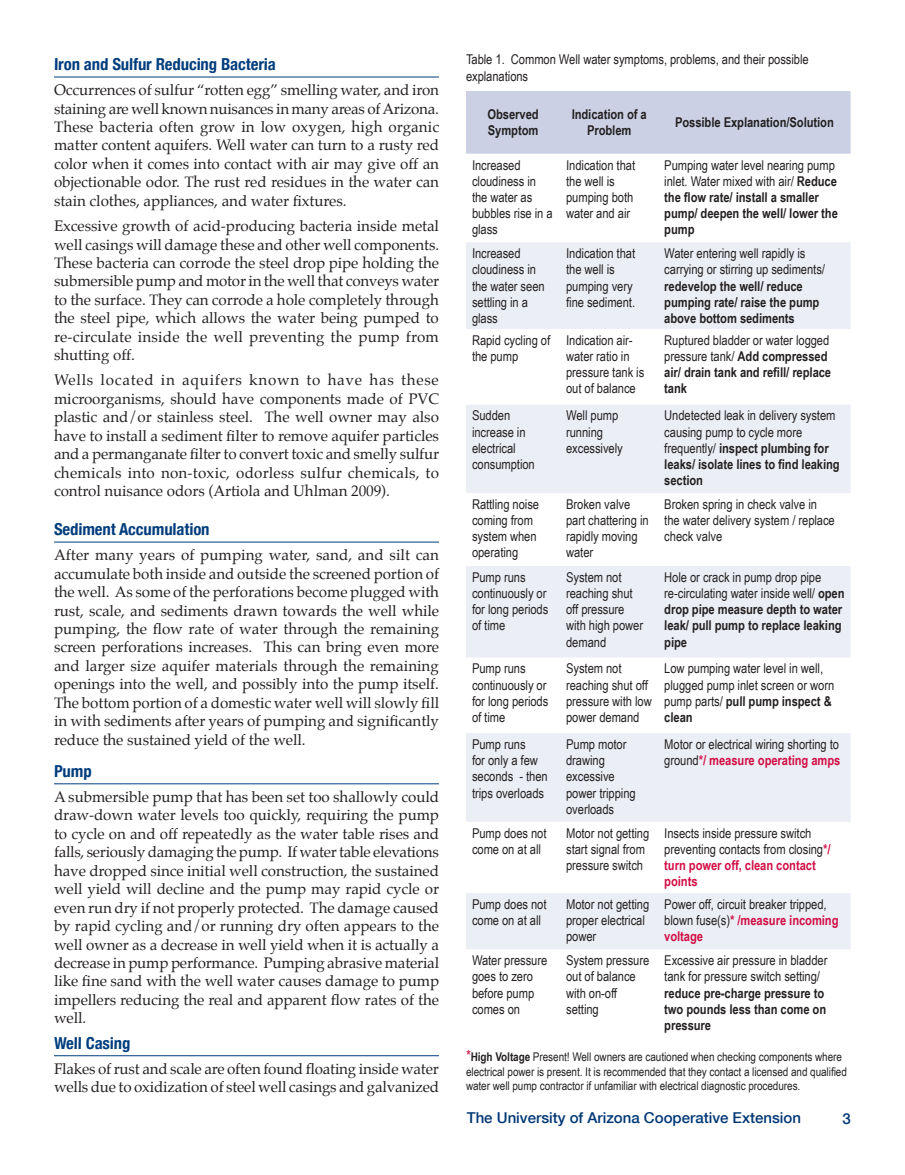
<style>
.page{position:relative;width:905px;height:1175px;background:#fff}
.page>*{position:absolute;margin:0;border:0;box-sizing:border-box;transform-origin:0 0}
.t1{font:700 condensed 16.5px "Helvetica Neue";color:#013d7d}
.t2{font:15px/18.5px "Palatino";color:#231f20;text-align:justify}
.t3{font:500 15px "Helvetica Neue";color:#013775}
.t4{font:13.5px/16.2px "Arial Narrow";color:#231f20}
.t5{font:700 13.5px/16.2px "Arial Narrow";color:#231f20}
.t6{font:12px/14.4px "Arial Narrow";color:#231f20}
.s1{font-weight:400}
.s2{font-weight:700}
.s3{font-weight:700;color:#d20d44}
.s4{font-size:15px;color:#d20d44}
</style>
<div class="page">
<hr style="left:54px;top:77px;width:385px;height:1px;background:#013d7d">
<hr style="left:54px;top:541px;width:385px;height:1px;background:#013d7d">
<hr style="left:54px;top:783px;width:385px;height:1px;background:#013d7d">
<hr style="left:54px;top:1055px;width:385px;height:1px;background:#013d7d">
<div style="left:466px;top:91px;width:384px;height:63px;background:#cbd0e4"></div>
<svg style="left:466px;top:242px;width:384px;height:707px;fill:#ebeef5"></svg>
<p class="t1" style="left:54px;top:50px;width:224px">Iron and Sulfur Reducing Bacteria</p>
<p class="t2" style="left:54px;top:81px;width:387px">Occurrences of sulfur “rotten egg” smelling water, and iron staining are well known nuisances in many areas of Arizona.<br>These bacteria often grow in low oxygen, high organic matter content aquifers. Well water can turn to a rusty red color when it comes into contact with air may give off an objectionable odor. The rust red residues in the water can stain clothes, appliances, and water fixtures.</p>
<p class="t2" style="left:54px;top:217px;width:387px">Excessive growth of acid-producing bacteria inside metal well casings will damage these and other well components.<br>These bacteria can corrode the steel drop pipe holding the submersible pump and motor in the well that conveys water to the surface. They can corrode a hole completely through the steel pipe, which allows the water being pumped to re-circulate inside the well preventing the pump from shutting off.</p>
<p class="t2" style="left:54px;top:371px;width:387px">Wells located in aquifers known to have has these microorganisms, should have components made of PVC plastic and/or stainless steel. The well owner may also have to install a sediment filter to remove aquifer particles and a permanganate filter to convert toxic and smelly sulfur chemicals into non-toxic, odorless sulfur chemicals, to control nuisance odors (Artiola and Uhlman 2009).</p>
<p class="t1" style="left:54px;top:515px;width:157px">Sediment Accumulation</p>
<p class="t2" style="left:54px;top:546px;width:387px">After many years of pumping water, sand, and silt can accumulate both inside and outside the screened portion of the well. As some of the perforations become plugged with rust, scale, and sediments drawn towards the well while pumping, the flow rate of water through the remaining screen perforations increases. This can bring even more and larger size aquifer materials through the remaining openings into the well, and possibly into the pump itself.<br>The bottom portion of a domestic water well will slowly fill in with sediments after years of pumping and significantly reduce the sustained yield of the well.</p>
<p class="t1" style="left:54px;top:757px;width:40px">Pump</p>
<p class="t2" style="left:54px;top:787px;width:387px">A submersible pump that has been set too shallowly could draw-down water levels too quickly, requiring the pump to cycle on and off repeatedly as the water table rises and falls, seriously damaging the pump. If water table elevations have dropped since initial well construction, the sustained well yield will decline and the pump may rapid cycle or even run dry if not properly protected. The damage caused by rapid cycling and/or running dry often appears to the well owner as a decrease in well yield when it is actually a decrease in pump performance. Pumping abrasive material like fine sand with the well water causes damage to pump impellers reducing the real and apparent flow rates of the well.</p>
<p class="t1" style="left:54px;top:1029px;width:78px">Well Casing</p>
<p class="t2" style="left:54px;top:1059px;width:387px">Flakes of rust and scale are often found floating inside water wells due to oxidization of steel well casings and galvanized</p>
<p class="t4" style="left:466px;top:51px;width:344px">Table 1. Common Well water symptoms, problems, and their possible explanations</p>
<p class="t5" style="left:487px;top:106px;width:53px">Observed<br>Symptom</p>
<p class="t5" style="left:571px;top:106px;width:77px;text-align:center">Indication of a<br>Problem</p>
<p class="t5" style="left:675px;top:114px;width:161px">Possible Explanation/Solution</p>
<p class="t4" style="left:472px;top:156px;width:82px">Increased cloudiness in the water as bubbles rise in a glass</p>
<p class="t4" style="left:566px;top:156px;width:71px">Indication that the well is pumping both water and air</p>
<p class="t5" style="left:664px;top:156px;width:175px"><span class="s1">Pumping water level nearing pump inlet. Water mixed with air/</span> Reduce the flow rate/ install a smaller pump/ deepen the well/ lower the pump</p>
<p class="t4" style="left:472px;top:245px;width:74px">Increased cloudiness in the water seen settling in a glass</p>
<p class="t4" style="left:566px;top:245px;width:71px">Indication that the well is pumping very fine sediment.</p>
<p class="t5" style="left:664px;top:245px;width:162px"><span class="s1">Water entering well rapidly is carrying or stirring up sediments/ </span>redevelop the well/ reduce pumping rate/ raise the pump above bottom sediments</p>
<p class="t4" style="left:472px;top:331px;width:80px">Rapid cycling of the pump</p>
<p class="t4" style="left:566px;top:331px;width:80px">Indication air&shy;water ratio in pressure tank is out of balance</p>
<p class="t5" style="left:664px;top:331px;width:169px"><span class="s1">Ruptured bladder or water logged pressure tank/</span> Add compressed air/ drain tank and refill/ replace tank</p>
<p class="t4" style="left:472px;top:407px;width:65px">Sudden increase in electrical consumption</p>
<p class="t4" style="left:566px;top:407px;width:58px">Well pump running excessively</p>
<p class="t4" style="left:664px;top:407px;width:177px">Undetected leak in delivery system causing pump to cycle more frequently/ <span class="s2">inspect plumbing for leaks/ isolate lines to find leaking section</span></p>
<p class="t4" style="left:472px;top:495px;width:69px">Rattling noise coming from system when operating</p>
<p class="t4" style="left:566px;top:495px;width:84px">Broken valve part chattering in rapidly moving water</p>
<p class="t4" style="left:664px;top:495px;width:172px">Broken spring in check valve in the water delivery system / replace check valve</p>
<p class="t4" style="left:472px;top:568px;width:78px">Pump runs continuously or for long periods of time</p>
<p class="t4" style="left:566px;top:568px;width:78px">System not reaching shut off pressure with high power demand</p>
<p class="t5" style="left:664px;top:568px;width:182px"><span class="s1">Hole or crack in pump drop pipe re-circulating water inside well/</span> open drop pipe measure depth to water leak/ pull pump to replace leaking pipe</p>
<p class="t4" style="left:472px;top:660px;width:78px">Pump runs continuously or for long periods of time</p>
<p class="t4" style="left:566px;top:660px;width:87px">System not reaching shut off pressure with low power demand</p>
<p class="t4" style="left:664px;top:660px;width:172px">Low pumping water level in well, plugged pump inlet screen or worn pump parts/ <span class="s2">pull pump inspect &amp; clean</span></p>
<p class="t4" style="left:472px;top:735px;width:78px">Pump runs<br>for only a few seconds - then trips overloads</p>
<p class="t4" style="left:566px;top:735px;width:71px">Pump motor drawing excessive power tripping overloads</p>
<p class="t4" style="left:664px;top:735px;width:178px">Motor or electrical wiring shorting to ground<span class="s3">*/ measure operating amps</span></p>
<p class="t4" style="left:472px;top:824px;width:76px">Pump does not come on at all</p>
<p class="t4" style="left:566px;top:824px;width:85px">Motor not getting start signal from pressure switch</p>
<p class="t4" style="left:664px;top:824px;width:168px">Insects inside pressure switch preventing contacts from closing<span class="s3">*/ turn power off, clean contact points</span></p>
<p class="t4" style="left:472px;top:895px;width:76px">Pump does not come on at all</p>
<p class="t4" style="left:566px;top:895px;width:85px">Motor not getting proper electrical power</p>
<p class="t4" style="left:664px;top:895px;width:176px">Power off, circuit breaker tripped, blown fuse(s)<span class="s3">* /measure incoming voltage</span></p>
<p class="t4" style="left:472px;top:951px;width:77px">Water pressure goes to zero before pump comes on</p>
<p class="t4" style="left:566px;top:951px;width:85px">System pressure out of balance with on-off setting</p>
<p class="t4" style="left:664px;top:951px;width:165px">Excessive air pressure in bladder tank for pressure switch setting/ <span class="s2">reduce pre-charge pressure to two pounds less than come on pressure</span></p>
<p class="t6" style="left:466px;top:1049px;width:382px"><span class="s4">*</span><span class="s2">High Voltage</span> Present! Well owners are cautioned when checking components where electrical power is present. It is recommended that they contact a licensed and qualified water well pump contractor if unfamiliar with electrical diagnostic procedures.</p>
<p class="t3" style="left:467px;top:1105px;width:336px">The University of Arizona Cooperative Extension</p>
<p class="t3" style="left:842px;top:1106px;width:10px">3</p>
</div>
